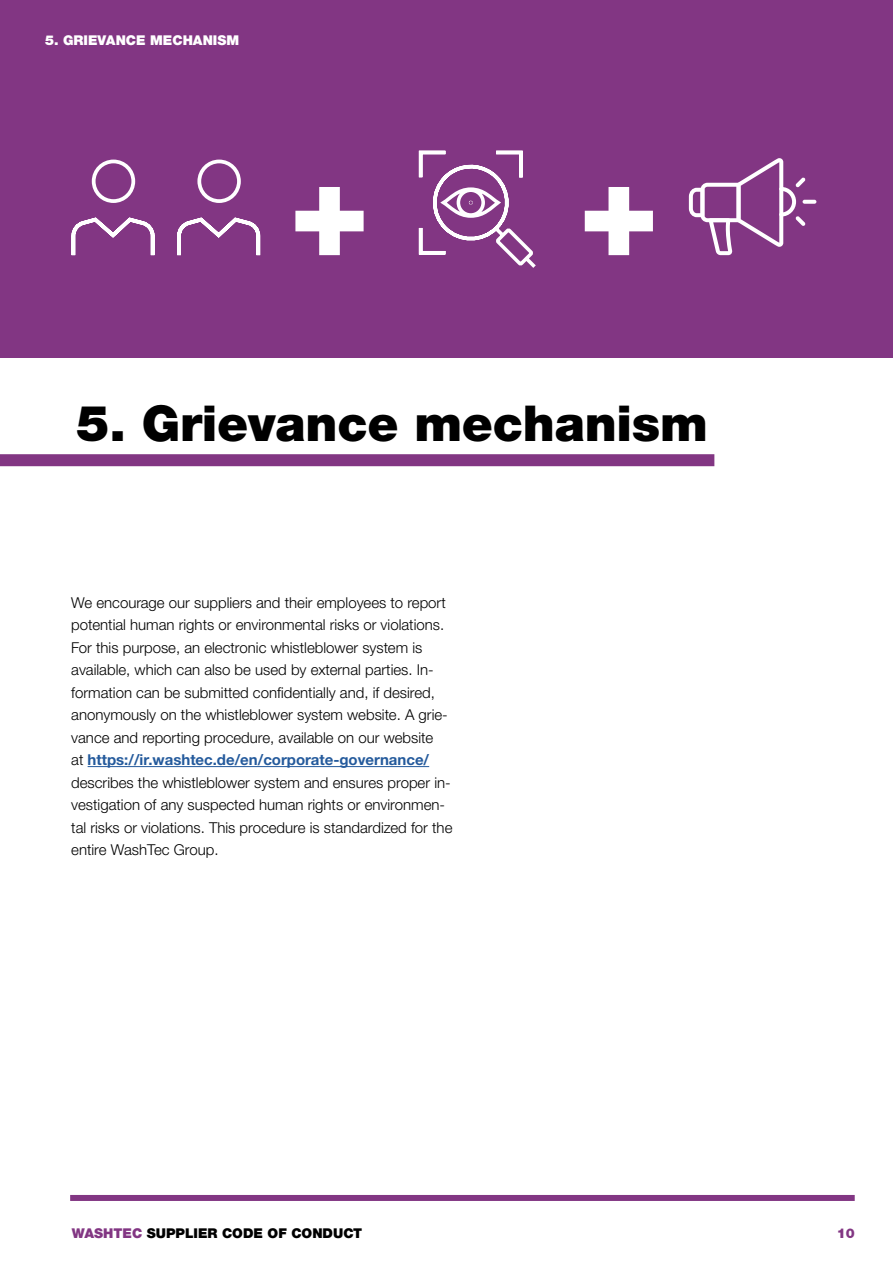
<style>
.page{position:relative;width:893px;height:1263px;background:#fff}
.page>*{position:absolute;margin:0;border:0;box-sizing:border-box;transform-origin:0 0}
.t1{font:900 135px "Helvetica Neue LTW1 G";color:#fff}
.t2{font:900 49.5px "Helvetica Neue LTW1 G";letter-spacing:-.005em;color:#000}
.t3{font:300 15px/22.5px "Helvetica Neue LTW1 G";color:#000}
.t4{font:900 13.5px "Helvetica Neue LTW1 G";color:#000}
.t5{font:900 13.5px "Helvetica Neue LTW1 G";color:#fff}
.t6{font:900 13.5px "Helvetica Neue LTW1 G";color:#823683}
.s1{font-weight:700;color:#245a9c}
.s2{color:#823683}
</style>
<div class="page">
<div style="left:0;top:0;width:893px;height:357px;background:#823683"></div>
<div style="left:0;top:454px;width:714px;height:12px;background:#823683"></div>
<hr style="left:88px;top:766px;width:341px;height:1px;background:#245a9c">
<div style="left:70px;top:1195px;width:785px;height:6px;background:#823683"></div>
<svg style="left:802px;top:200px;width:14px;height:4px"></svg>
<svg style="left:689px;top:158px;width:116px;height:97px"></svg>
<svg style="left:71px;top:159px;width:190px;height:97px"></svg>
<svg style="left:418px;top:150px;width:118px;height:118px"></svg>
<p class="t5" style="left:45px;top:32px;width:196px">5. GRIEVANCE MECHANISM</p>
<h1 class="t1" style="left:289px;top:126px;width:82px">+</h1>
<h1 class="t1" style="left:578px;top:126px;width:82px">+</h1>
<h2 class="t2" style="left:77px;top:394px;width:633px">5. Grievance mechanism</h2>
<p class="t3" style="left:71px;top:591px;width:383px">We encourage our suppliers and their employees to report potential human rights or environmental risks or violations.<br>For this purpose, an electronic whistleblower system is available, which can also be used by external parties. In&shy;formation can be submitted confidentially and, if desired, anonymously on the whistleblower system website. A grie&shy;vance and reporting procedure, available on our website<br>at <span class="s1">https://ir.washtec.de/en/corporate-governance/ </span>describes the whistleblower system and ensures proper in&shy;vestigation of any suspected human rights or environmen&shy;tal risks or violations. This procedure is standardized for the entire WashTec Group.</p>
<p class="t4" style="left:72px;top:1225px;width:292px"><span class="s2">WASHTEC</span> SUPPLIER CODE OF CONDUCT</p>
<p class="t6" style="left:837px;top:1225px;width:20px">10</p>
</div>
